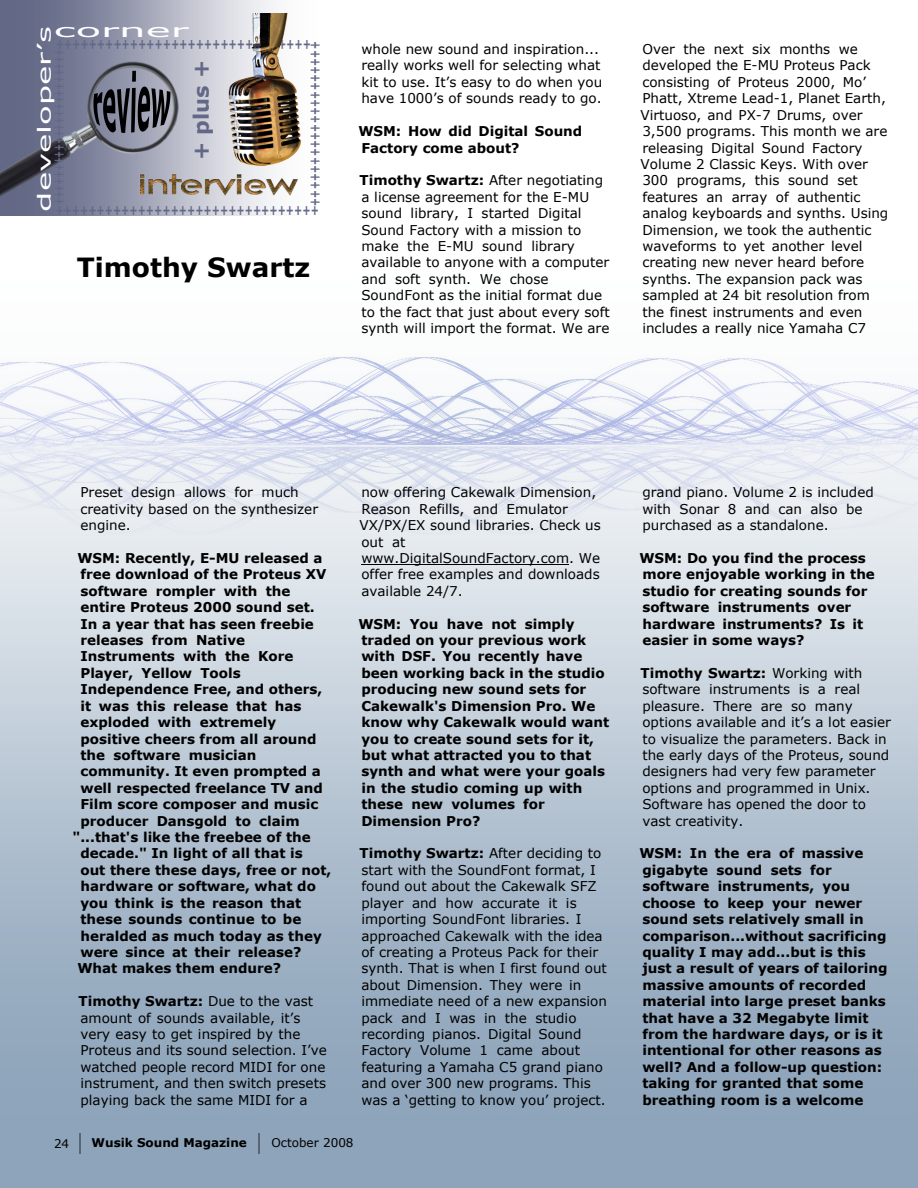
<style>
.page{position:relative;width:918px;height:1188px;background:#fff}
.page>*{position:absolute;margin:0;border:0;box-sizing:border-box;transform-origin:0 0}
.t1{font:700 26.4px "Verdana";color:#000}
.t2{font:700 21px "Verdana";color:#636886}
.t3{font:18px "Verdana";color:#fff;scale:1.8 1}
.t4{font:18px "Verdana";color:#fff;scale:2.33 1}
.t5{font:13.5px/16.4px "Verdana";color:#000}
.t6{font:700 13.5px/16.4px "Verdana";color:#000}
.t7{font:700 13.5px "Verdana";color:#636886;scale:.7 1}
.t8{font:700 12px "Verdana";color:#000}
.t9{font:12px "Verdana";color:#000}
.s1{font-weight:700}
</style>
<div class="page">
<img style="left:0;top:357px;width:918px;height:831px">
<hr style="left:79px;top:1133px;width:2px;height:21px;background:#586674">
<svg style="left:259px;top:1133px;width:1px;height:21px"></svg>
<img style="left:0;top:0;width:289px;height:216px">
<img style="left:0;top:41px;width:214px;height:175px">
<img style="left:137px;top:167px;width:161px;height:34px">
<svg style="left:93px;top:71px;width:77px;height:62px"></svg>
<img style="left:206px;top:14px;width:96px;height:166px">
<hr style="left:361px;top:564px;width:208px;height:1px;background:#000">
<h3 class="t3" style="left:37px;top:212px;width:104px;rotate:-90deg">developer’s</h3>
<h3 class="t4" style="left:54px;top:23px;width:59px">corner</h3>
<p class="t7" style="left:311px;top:50px;width:366px;rotate:-180deg">+++++++++++++++++++++++++++++++</p>
<p class="t7" style="left:321px;top:41px;width:237px;rotate:90deg">++++++++++++++++++++</p>
<p class="t7" style="left:55px;top:205px;width:378px">++++++++++++++++++++++++++++++++</p>
<h2 class="t2" style="left:193px;top:160px;width:101px;rotate:-90deg">+ plus +</h2>
<h1 class="t1" style="left:77px;top:256px;width:235px">Timothy Swartz</h1>
<p class="t5" style="left:361px;top:42px;width:242px">whole new sound and inspiration... really works well for selecting what kit to use. It’s easy to do when you have 1000’s of sounds ready to go.</p>
<p class="t6" style="left:358px;top:124px;width:225px">WSM: How did Digital Sound<br>Factory come about?</p>
<p class="t5" style="left:360px;top:173px;width:252px"><span class="s1">Timothy Swartz:</span> After negotiating a license agreement for the E-MU sound library, I started Digital<br>Sound Factory with a mission to make the E-MU sound library available to anyone with a computer and soft synth. We chose<br>SoundFont as the initial format due to the fact that just about every soft synth will import the format. We are</p>
<p class="t5" style="left:641px;top:42px;width:249px">Over the next six months we developed the E-MU Proteus Pack consisting of Proteus 2000, Mo’<br>Phatt, Xtreme Lead-1, Planet Earth,<br>Virtuoso, and PX-7 Drums, over<br>3,500 programs. This month we are releasing Digital Sound Factory<br>Volume 2 Classic Keys. With over<br>300 programs, this sound set features an array of authentic analog keyboards and synths. Using<br>Dimension, we took the authentic waveforms to yet another level creating new never heard before synths. The expansion pack was sampled at 24 bit resolution from the finest instruments and even includes a really nice Yamaha C7</p>
<p class="t5" style="left:80px;top:485px;width:239px">Preset design allows for much creativity based on the synthesizer engine.</p>
<p class="t6" style="left:77px;top:551px;width:246px">WSM: Recently, E-MU released a</p>
<p class="t6" style="left:80px;top:567px;width:248px">free download of the Proteus XV</p>
<p class="t6" style="left:80px;top:584px;width:212px">software rompler with the</p>
<p class="t6" style="left:80px;top:600px;width:236px">entire Proteus 2000 sound set.</p>
<p class="t6" style="left:80px;top:617px;width:235px">In a year that has seen freebie</p>
<p class="t6" style="left:80px;top:633px;width:166px">releases from Native</p>
<p class="t6" style="left:80px;top:650px;width:214px">Instruments with the Kore</p>
<p class="t6" style="left:80px;top:666px;width:162px">Player, Yellow Tools</p>
<p class="t6" style="left:80px;top:682px;width:244px">Independence Free, and others,</p>
<p class="t6" style="left:80px;top:699px;width:222px">it was this release that has</p>
<p class="t6" style="left:80px;top:715px;width:197px">exploded with extremely</p>
<p class="t6" style="left:80px;top:732px;width:238px">positive cheers from all around</p>
<p class="t6" style="left:80px;top:748px;width:177px">the software musician</p>
<p class="t6" style="left:80px;top:764px;width:242px">community. It even prompted a</p>
<p class="t6" style="left:80px;top:781px;width:244px">well respected freelance TV and</p>
<p class="t6" style="left:80px;top:797px;width:239px">Film score composer and music</p>
<p class="t6" style="left:80px;top:814px;width:221px">producer Dansgold to claim</p>
<p class="t6" style="left:73px;top:830px;width:240px">"...that's like the freebee of the</p>
<p class="t6" style="left:80px;top:847px;width:224px">decade." In light of all that is</p>
<p class="t6" style="left:80px;top:863px;width:252px">out there these days, free or not,</p>
<p class="t6" style="left:80px;top:879px;width:237px">hardware or software, what do</p>
<p class="t6" style="left:80px;top:896px;width:222px">you think is the reason that</p>
<p class="t6" style="left:80px;top:912px;width:222px">these sounds continue to be</p>
<p class="t6" style="left:80px;top:929px;width:243px">heralded as much today as they</p>
<p class="t6" style="left:80px;top:945px;width:222px">were since at their release?</p>
<p class="t6" style="left:77px;top:961px;width:205px">What makes them endure?</p>
<p class="t5" style="left:79px;top:994px;width:250px"><span class="s1">Timothy Swartz:</span> Due to the vast amount of sounds available, it’s very easy to get inspired by the Proteus and its sound selection. I’ve watched people record MIDI for one instrument, and then switch presets playing back the same MIDI for a</p>
<p class="t5" style="left:360px;top:485px;width:243px">now offering Cakewalk Dimension,<br>Reason Refills, and Emulator<br>VX/PX/EX sound libraries. Check us out at www.DigitalSoundFactory.com. We offer free examples and downloads available 24/7.</p>
<p class="t6" style="left:358px;top:617px;width:253px">WSM: You have not simply traded on your previous work with DSF. You recently have been working back in the studio producing new sound sets for<br>Cakewalk's Dimension Pro. We know why Cakewalk would want you to create sound sets for it, but what attracted you to that synth and what were your goals in the studio coming up with these new volumes for<br>Dimension Pro?</p>
<p class="t5" style="left:360px;top:847px;width:249px"><span class="s1">Timothy Swartz:</span> After deciding to start with the SoundFont format, I found out about the Cakewalk SFZ player and how accurate it is importing SoundFont libraries. I approached Cakewalk with the idea of creating a Proteus Pack for their synth. That is when I first found out about Dimension. They were in immediate need of a new expansion pack and I was in the studio recording pianos. Digital Sound<br>Factory Volume 1 came about featuring a Yamaha C5 grand piano and over 300 new programs. This was a ‘getting to know you’ project.</p>
<p class="t9" style="left:54px;top:1138px;width:17px">24</p>
<p class="t8" style="left:92px;top:1138px;width:157px">Wusik Sound Magazine</p>
<p class="t9" style="left:271px;top:1138px;width:84px">October 2008</p>
<p class="t5" style="left:642px;top:485px;width:233px">grand piano. Volume 2 is included with Sonar 8 and can also be purchased as a standalone.</p>
<p class="t6" style="left:639px;top:551px;width:237px">WSM: Do you find the process more enjoyable working in the studio for creating sounds for software instruments over hardware instruments? Is it easier in some ways?</p>
<p class="t5" style="left:641px;top:666px;width:252px"><span class="s1">Timothy Swartz:</span> Working with software instruments is a real pleasure. There are so many options available and it’s a lot easier to visualize the parameters. Back in the early days of the Proteus, sound designers had very few parameter options and programmed in Unix.<br>Software has opened the door to vast creativity.</p>
<p class="t6" style="left:639px;top:847px;width:250px">WSM: In the era of massive gigabyte sound sets for software instruments, you choose to keep your newer sound sets relatively small in comparison...without sacrificing quality I may add...but is this just a result of years of tailoring massive amounts of recorded material into large preset banks that have a 32 Megabyte limit from the hardware days, or is it intentional for other reasons as well? And a follow-up question: taking for granted that some breathing room is a welcome</p>
</div>
